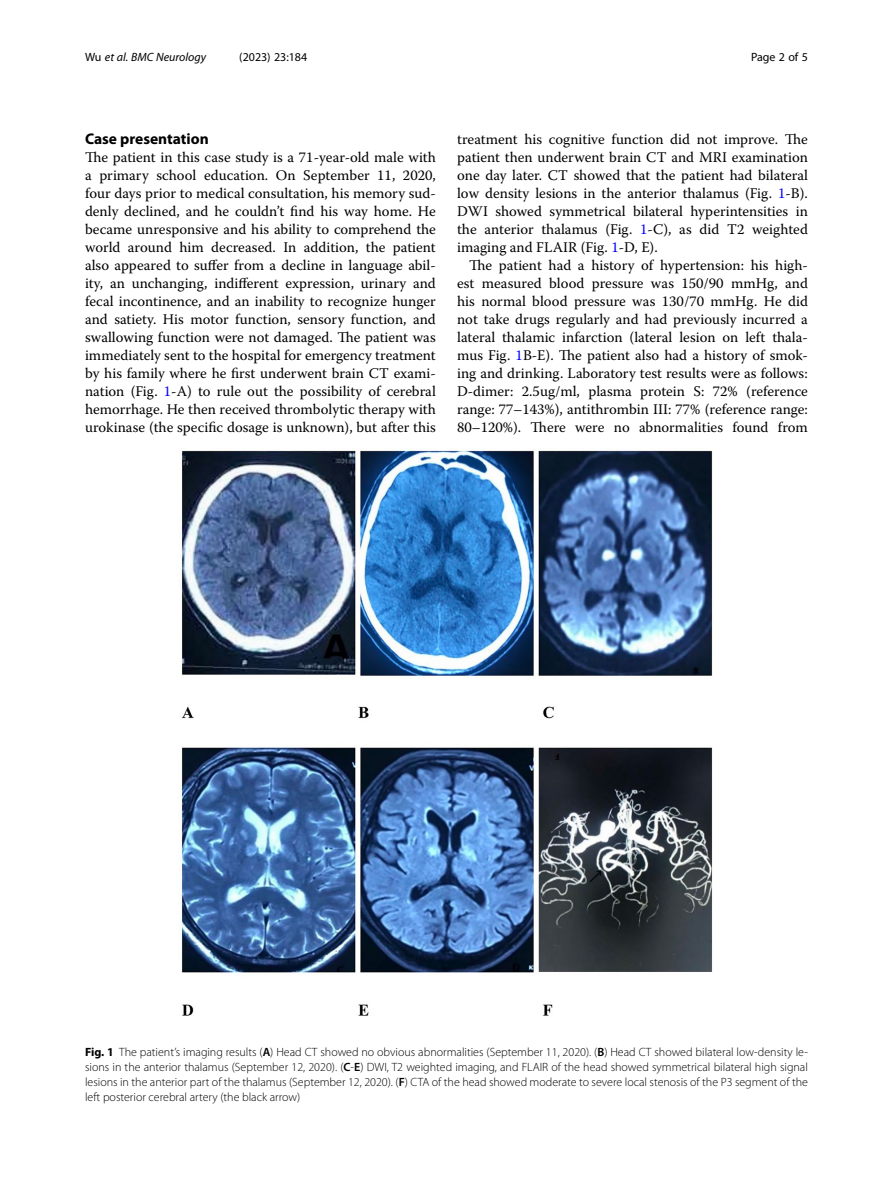
<style>
.page{position:relative;width:893px;height:1191px;background:#fff}
.page>*{position:absolute;margin:0;border:0;box-sizing:border-box;transform-origin:0 0}
.Head_1{font:700 15.45px "Myriad Pro";color:#000}
.Body_Text{font:14.7px/18px "Warnock Pro";color:#000;text-align:justify}
.Body_Text_Indent{font:14.7px/18px "Warnock Pro";color:#000;text-align:justify}
.Figure_Caption{font:300 12px/15px "Myriad Pro";color:#000;text-align:justify}
.t1{font:12px "Myriad Pro";color:#000}
.t2{font:italic 12px "Myriad Pro";color:#000}
.s1{font-style:normal}
.s2{color:#00f}
.s3{font-weight:700}
.s4{font-weight:600}
</style>
<div class="page">
<img style="left:179px;top:450px;width:534px;height:566px">
<p class="t2" style="left:85px;top:50px;width:123px"><span class="s1">Wu</span> et al. BMC Neurology</p>
<p class="t1" style="left:239px;top:50px;width:70px">(2023) 23:184</p>
<p class="t1" style="left:751px;top:50px;width:58px">Page 2 of 5</p>
<p class="Head_1" style="left:85px;top:129px;width:125px">Case presentation</p>
<p class="Body_Text" style="left:85px;top:148px;width:352px">The patient in this case study is a 71-year-old male with a primary school education. On September 11, 2020, four days prior to medical consultation, his memory sud&shy;denly declined, and he couldn’t find his way home. He became unresponsive and his ability to comprehend the world around him decreased. In addition, the patient also appeared to suffer from a decline in language abil&shy;ity, an unchanging, indifferent expression, urinary and fecal incontinence, and an inability to recognize hunger and satiety. His motor function, sensory function, and swallowing function were not damaged. The patient was immediately sent to the hospital for emergency treatment by his family where he first underwent brain CT exami&shy;nation (Fig. <span class="s2">1</span>-A) to rule out the possibility of cerebral hemorrhage. He then received thrombolytic therapy with urokinase (the specific dosage is unknown), but after this</p>
<p class="Body_Text" style="left:457px;top:130px;width:352px">treatment his cognitive function did not improve. The patient then underwent brain CT and MRI examination one day later. CT showed that the patient had bilateral low density lesions in the anterior thalamus (Fig. <span class="s2">1</span>-B).<br>DWI showed symmetrical bilateral hyperintensities in the anterior thalamus (Fig. <span class="s2">1</span>-C), as did T2 weighted imaging and FLAIR (Fig. <span class="s2">1</span>-D, E).</p>
<p class="Body_Text_Indent" style="left:457px;top:256px;width:352px;text-indent:12px">The patient had a history of hypertension: his high&shy;est measured blood pressure was 150/90 mmHg, and his normal blood pressure was 130/70 mmHg. He did not take drugs regularly and had previously incurred a lateral thalamic infarction (lateral lesion on left thala&shy;mus Fig. <span class="s2">1</span>B-E). The patient also had a history of smok&shy;ing and drinking. Laboratory test results were as follows:<br>D-dimer: 2.5ug/ml, plasma protein S: 72% (reference range: 77–143%), antithrombin III: 77% (reference range:<br>80–120%). There were no abnormalities found from</p>
<p class="Figure_Caption" style="left:85px;top:1044px;width:724px"><span class="s3">Fig. 1</span> The patient’s imaging results (<span class="s4">A</span>) Head CT showed no obvious abnormalities (September 11, 2020). (<span class="s4">B</span>) Head CT showed bilateral low-density le&shy;sions in the anterior thalamus (September 12, 2020). (<span class="s4">C</span>-<span class="s4">E</span>) DWI, T2 weighted imaging, and FLAIR of the head showed symmetrical bilateral high signal lesions in the anterior part of the thalamus (September 12, 2020). (<span class="s4">F</span>) CTA of the head showed moderate to severe local stenosis of the P3 segment of the left posterior cerebral artery (the black arrow)</p>
</div>
